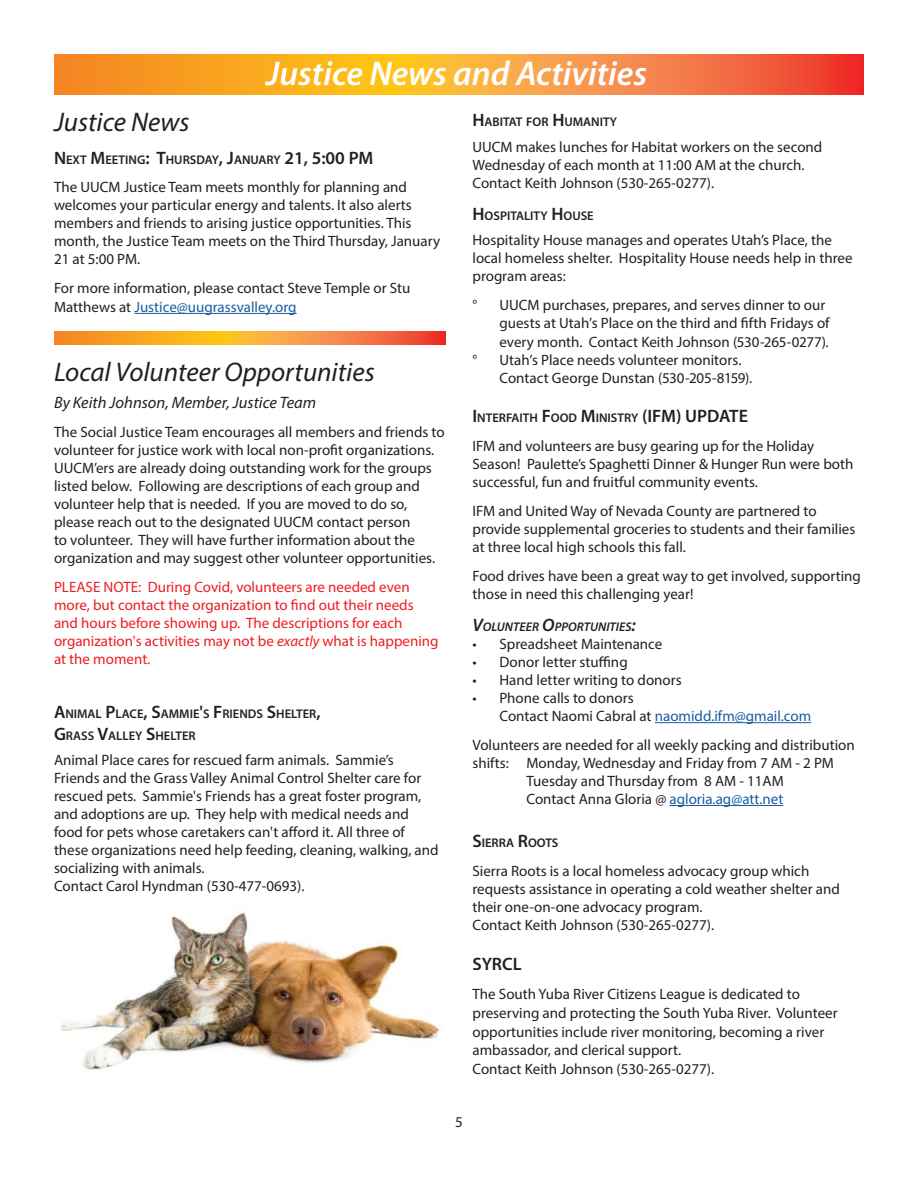
<style>
.page{position:relative;width:918px;height:1188px;background:#fff}
.page>*{position:absolute;margin:0;border:0;box-sizing:border-box;transform-origin:0 0}
.t1{font:italic 600 34.5px "Myriad Pro";color:#fff}
.t2{font:italic 27px "Myriad Pro";color:#231f20}
.t3{font:600 18px "Myriad Pro";color:#231f20}
.t4{font:italic 16.5px "Myriad Pro";color:#231f20}
.t5{font:15px/18px "Myriad Pro";color:#231f20}
.t6{font:15px/18px "Myriad Pro";color:#ee1d23}
.t7{font:600 12.6px/21.6px "Myriad Pro";color:#231f20}
.t8{font:italic 600 12.6px "Myriad Pro";color:#231f20}
.s1{font-size:18px}
.s2{color:#175d9e}
.s3{font-style:italic}
</style>
<div class="page">
<svg style="left:54px;top:54px;width:810px;height:40px;background:#f79230"></svg>
<hr style="left:134px;top:313px;width:163px;height:1px;background:#175d9e">
<hr style="left:655px;top:722px;width:156px;height:1px;background:#175d9e">
<hr style="left:670px;top:805px;width:113px;height:1px;background:#175d9e">
<svg style="left:54px;top:331px;width:392px;height:13px;background:#f79230"></svg>
<img style="left:60px;top:911px;width:380px;height:159px">
<h1 class="t1" style="left:266px;top:51px;width:382px">Justice News and Activities</h1>
<h2 class="t2" style="left:54px;top:105px;width:137px">Justice News</h2>
<p class="t7" style="left:54px;top:148px;width:307px"><span class="s1">N</span> EXT <span class="s1">M</span>EETING<span class="s1">: T</span>HURSDAY<span class="s1">, J</span>ANUARY <span class="s1">21, 5:00 PM</span></p>
<p class="t5" style="left:54px;top:178px;width:388px">The UUCM Justice Team meets monthly for planning and welcomes your particular energy and talents. It also alerts members and friends to arising justice opportunities. This month, the Justice Team meets on the Third Thursday, January 21 at 5:00 PM.</p>
<p class="t5" style="left:54px;top:279px;width:358px;line-height:18.8px">For more information, please contact Steve Temple or Stu<br>Matthews at <span class="s2">Justice@uugrassvalley.org</span></p>
<h2 class="t2" style="left:54px;top:356px;width:322px">Local Volunteer Opportunities</h2>
<p class="t4" style="left:54px;top:393px;width:264px">By Keith Johnson, Member, Justice Team</p>
<p class="t5" style="left:54px;top:423px;width:392px">The Social Justice Team encourages all members and friends to volunteer for justice work with local non-profit organizations.<br>UUCM’ers are already doing outstanding work for the groups listed below. Following are descriptions of each group and volunteer help that is needed. If you are moved to do so, please reach out to the designated UUCM contact person<br>to volunteer. They will have further information about the organization and may suggest other volunteer opportunities.</p>
<p class="t6" style="left:54px;top:578px;width:386px">PLEASE NOTE: During Covid, volunteers are needed even more, but contact the organization to find out their needs and hours before showing up. The descriptions for each organization's activities may not be <span class="s3">exactly</span> what is happening at the moment.</p>
<p class="t7" style="left:54px;top:703px;width:268px"><span class="s1">A</span>NIMAL <span class="s1">P</span>LACE<span class="s1">, S</span>AMMIE<span class="s1">'</span>S <span class="s1">F</span> RIENDS <span class="s1">S</span>HELTER<span class="s1">,<br>G</span>RASS <span class="s1">V</span>ALLEY <span class="s1">S</span>HELTER</p>
<p class="t5" style="left:54px;top:751px;width:386px">Animal Place cares for rescued farm animals. Sammie’s Friends and the Grass Valley Animal Control Shelter care for rescued pets. Sammie's Friends has a great foster program, and adoptions are up. They help with medical needs and food for pets whose caretakers can't afford it. All three of these organizations need help feeding, cleaning, walking, and socializing with animals.<br>Contact Carol Hyndman (530-477-0693).</p>
<p class="t7" style="left:472px;top:111px;width:146px"><span class="s1">H</span>ABITAT FOR <span class="s1">H</span> UMANITY</p>
<p class="t5" style="left:472px;top:137px;width:351px">UUCM makes lunches for Habitat workers on the second<br>Wednesday of each month at 11:00 AM at the church.<br>Contact Keith Johnson (530-265-0277).</p>
<p class="t7" style="left:472px;top:205px;width:123px"><span class="s1">H</span> OSPITALITY <span class="s1">H</span> OUSE</p>
<p class="t5" style="left:472px;top:231px;width:382px">Hospitality House manages and operates Utah’s Place, the local homeless shelter. Hospitality House needs help in three program areas:</p>
<p class="t5" style="left:472px;top:296px;width:6px">°</p>
<p class="t5" style="left:500px;top:296px;width:332px">UUCM purchases, prepares, and serves dinner to our guests at Utah’s Place on the third and fifth Fridays of every month. Contact Keith Johnson (530-265-0277).</p>
<p class="t5" style="left:472px;top:351px;width:6px">°</p>
<p class="t5" style="left:500px;top:351px;width:254px">Utah’s Place needs volunteer monitors.<br>Contact George Dunstan (530-205-8159).</p>
<p class="t7" style="left:472px;top:407px;width:225px"><span class="s1">I</span> NTERFAITH <span class="s1">F</span>OOD <span class="s1">M</span>INISTRY <span class="s1">(IFM) UPDA</span></p>
<p class="t3" style="left:729px;top:405px;width:18px">TE</p>
<p class="t5" style="left:472px;top:437px;width:382px">IFM and volunteers are busy gearing up for the Holiday<br>Season! Paulette’s Spaghetti Dinner &amp; Hunger Run were both successful, fun and fruitful community events.</p>
<p class="t5" style="left:472px;top:502px;width:384px">IFM and United Way of Nevada County are partnered to provide supplemental groceries to students and their families at three local high schools this fall.</p>
<p class="t5" style="left:472px;top:567px;width:390px">Food drives have been a great way to get involved, supporting those in need this challenging year!</p>
<p class="t8" style="left:472px;top:619px;width:165px"><span class="s1">V</span>OLUNTEER <span class="s1">O</span>PPORTUNITIES<span class="s1">:</span></p>
<p class="t5" style="left:472px;top:635px;width:191px">• Spreadsheet Maintenance</p>
<p class="t5" style="left:472px;top:653px;width:157px">• Donor letter stuffing</p>
<p class="t5" style="left:472px;top:671px;width:211px">• Hand letter writing to donors</p>
<p class="t5" style="left:500px;top:689px;width:313px;text-indent:-27px">• Phone calls to donors<br>Contact Naomi Cabral at <span class="s2">naomidd.ifm@gmail.com</span></p>
<p class="t5" style="left:472px;top:736px;width:384px">Volunteers are needed for all weekly packing and distribution</p>
<p class="t5" style="left:472px;top:754px;width:363px">shifts: Monday, Wednesday and Friday from 7 AM - 2 PM</p>
<p class="t5" style="left:526px;top:772px;width:259px">Tuesday and Thursday from 8 AM - 11AM</p>
<p class="t5" style="left:526px;top:790px;width:258px">Contact Anna Gloria @ <span class="s2">agloria.ag@att.net</span></p>
<p class="t7" style="left:472px;top:832px;width:88px"><span class="s1">S</span>IERRA <span class="s1">R</span>OOTS</p>
<p class="t5" style="left:472px;top:862px;width:369px">Sierra Roots is a local homeless advocacy group which requests assistance in operating a cold weather shelter and their one-on-one advocacy program.<br>Contact Keith Johnson (530-265-0277).</p>
<p class="t3" style="left:472px;top:952px;width:11px">SYRCL</p>
<p class="t5" style="left:472px;top:984px;width:367px;line-height:18.8px">The South Yuba River Citizens League is dedicated to preserving and protecting the South Yuba River. Volunteer opportunities include river monitoring, becoming a river ambassador, and clerical support.<br>Contact Keith Johnson (530-265-0277).</p>
<p class="t5" style="left:455px;top:1113px;width:9px">5</p>
</div>
